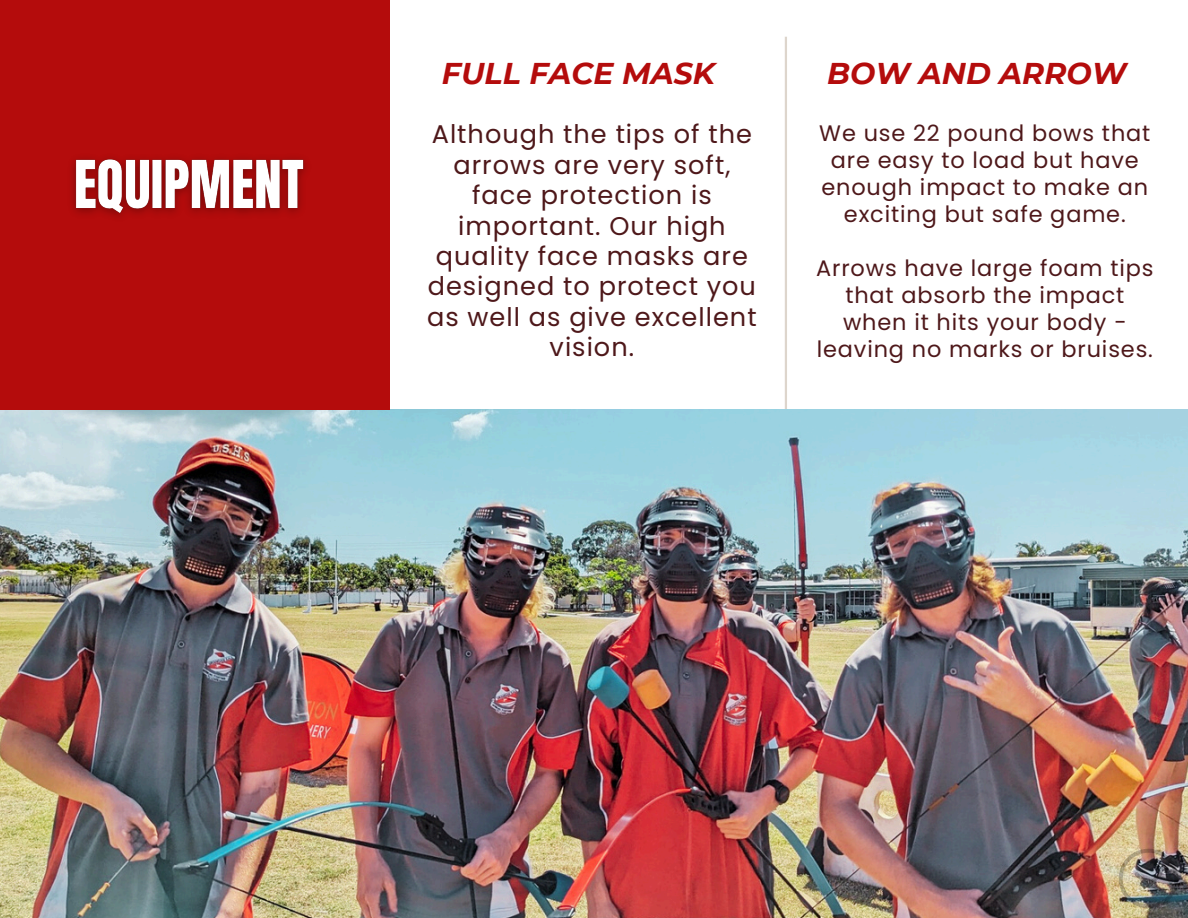
<style>
.page{position:relative;width:1188px;height:918px;background:#fff}
.page>*{position:absolute;margin:0;border:0;box-sizing:border-box;transform-origin:0 0}
.t1{font:italic 700 30px "Montserrat";color:#b40c0c}
.t2{font:25.65px/30.3px "Poppins";letter-spacing:.04em;color:#4e181a;text-align:center}
.t3{font:22.35px/27px "Poppins";letter-spacing:.04em;color:#4e181a;text-align:center}
</style>
<div class="page">
<hr style="left:785px;top:37px;width:2px;height:819px;background:#b2a18c">
<img style="left:0;top:409px;width:1188px;height:509px">
<div style="left:0;top:0;width:390px;height:410px;background:#b40c0c"></div>
<img style="left:72px;top:158px;width:234px;height:58px">
<img style="left:1119px;top:849px;width:59px;height:59px">
<h2 class="t1" style="left:442px;top:55px;width:275px">FULL FACE MASK</h2>
<h2 class="t2" style="left:427px;top:119px;width:331px">Although the tips of the arrows are very soft, face protection is important. Our high quality face masks are designed to protect you as well as give excellent vision.</h2>
<h3 class="t1" style="left:827px;top:55px;width:301px">BOW AND ARROW</h3>
<p class="t3" style="left:819px;top:120px;width:333px">We use 22 pound bows that are easy to load but have enough impact to make an exciting but safe game.</p>
<p class="t3" style="left:816px;top:255px;width:339px">Arrows have large foam tips that absorb the impact when it hits your body - leaving no marks or bruises.</p>
</div>
